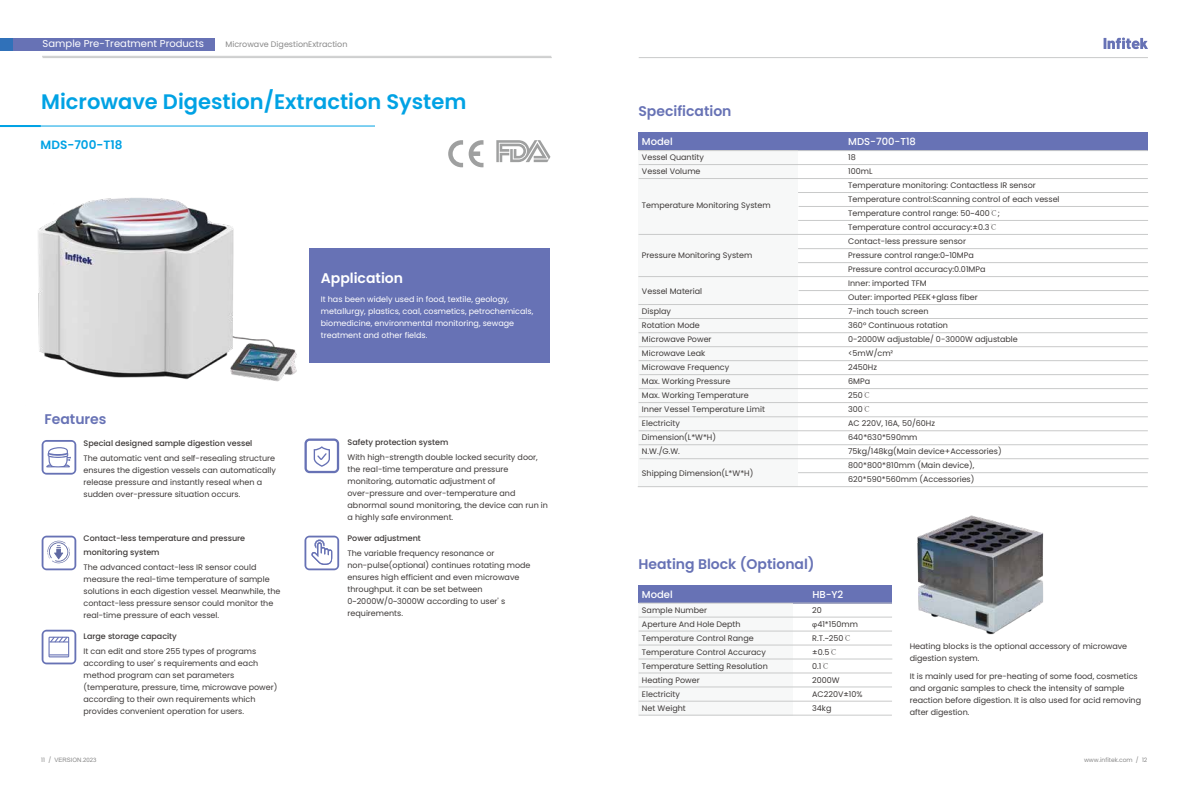
<style>
.page{position:relative;width:1191px;height:808px;background:#fff}
.page>*{position:absolute;margin:0;border:0;box-sizing:border-box;transform-origin:0 0}
.t1{font:600 21px "Poppins";color:#00a2e4}
.t2{font:600 14px "Poppins";color:#6772b5}
.t3{font:600 14px "Poppins";color:#fff}
.t4{font:600 12px "Poppins";color:#00a2e4}
.t5{font:10px "Poppins";color:#fff}
.t6{font:500 10px "Poppins";color:#fff}
.t7{font:8px/14px "Poppins";color:#3e3a39}
.t8{font:8px/12px "Poppins";color:#fff}
.t9{font:500 8px/14px "Poppins";color:#3e3a39}
.t10{font:8px "Poppins";color:#898989}
.t11{font:6px "Poppins";color:#898989}
.t12{font:6px "Arial";color:#898989}
.s1{font-family:"Adobe Song Std";font-weight:300}
.s2{font-family:"Myriad Pro"}
.s3{font-family:"Poppins"}
</style>
<div class="page">
<div style="left:309px;top:248px;width:241px;height:115px;background:#6772b5"></div>
<div style="left:13px;top:38px;width:202px;height:13px;background:#6772b5"></div>
<div style="left:0;top:38px;width:12px;height:13px;background:#3071b9"></div>
<hr style="left:42px;top:56px;width:509px;height:1px;background:#c9caca">
<hr style="left:43px;top:57px;width:509px;height:1px;background:#c9caca">
<hr style="left:638px;top:57px;width:510px;height:1px;background:#c9caca">
<hr style="left:0;top:126px;width:375px;height:1px;background:#00a2e4">
<hr style="left:0;top:125px;width:41px;height:2px;background:#00a2e4">
<div style="left:638px;top:133px;width:509px;height:18px;background:#6772b5"></div>
<div style="left:638px;top:151px;width:160px;height:336px;background:#f7f8f8"></div>
<hr style="left:639px;top:164px;width:508px;height:1px;background:#c9caca">
<hr style="left:638px;top:150px;width:509px;height:1px;background:#c9caca">
<hr style="left:638px;top:178px;width:509px;height:1px;background:#c9caca">
<hr style="left:798px;top:192px;width:350px;height:1px;background:#c9caca">
<hr style="left:798px;top:206px;width:350px;height:1px;background:#c9caca">
<hr style="left:798px;top:220px;width:350px;height:1px;background:#c9caca">
<hr style="left:638px;top:234px;width:510px;height:1px;background:#c9caca">
<hr style="left:798px;top:248px;width:349px;height:1px;background:#c9caca">
<hr style="left:798px;top:262px;width:350px;height:1px;background:#c9caca">
<hr style="left:638px;top:276px;width:510px;height:1px;background:#c9caca">
<hr style="left:798px;top:290px;width:350px;height:1px;background:#c9caca">
<hr style="left:638px;top:304px;width:510px;height:1px;background:#c9caca">
<hr style="left:638px;top:318px;width:509px;height:1px;background:#c9caca">
<hr style="left:638px;top:332px;width:509px;height:1px;background:#c9caca">
<hr style="left:639px;top:346px;width:508px;height:1px;background:#c9caca">
<hr style="left:638px;top:360px;width:509px;height:1px;background:#c9caca">
<hr style="left:639px;top:374px;width:509px;height:1px;background:#c9caca">
<hr style="left:639px;top:388px;width:508px;height:1px;background:#c9caca">
<hr style="left:638px;top:402px;width:509px;height:1px;background:#c9caca">
<hr style="left:639px;top:416px;width:508px;height:1px;background:#c9caca">
<hr style="left:638px;top:430px;width:509px;height:1px;background:#c9caca">
<hr style="left:638px;top:444px;width:509px;height:1px;background:#c9caca">
<hr style="left:639px;top:458px;width:509px;height:1px;background:#c9caca">
<hr style="left:798px;top:472px;width:349px;height:1px;background:#c9caca">
<hr style="left:638px;top:486px;width:509px;height:1px;background:#c9caca">
<div style="left:638px;top:585px;width:254px;height:18px;background:#6772b5"></div>
<div style="left:638px;top:603px;width:155px;height:112px;background:#f7f8f8"></div>
<hr style="left:638px;top:617px;width:254px;height:1px;background:#c9caca">
<hr style="left:638px;top:603px;width:254px;height:1px;background:#c9caca">
<hr style="left:638px;top:631px;width:254px;height:1px;background:#c9caca">
<hr style="left:638px;top:645px;width:254px;height:1px;background:#c9caca">
<hr style="left:638px;top:659px;width:254px;height:1px;background:#c9caca">
<hr style="left:638px;top:673px;width:254px;height:1px;background:#c9caca">
<hr style="left:638px;top:687px;width:254px;height:1px;background:#c9caca">
<hr style="left:638px;top:701px;width:254px;height:1px;background:#c9caca">
<hr style="left:638px;top:715px;width:254px;height:1px;background:#c9caca">
<svg style="left:1103px;top:38px;width:45px;height:11px"></svg>
<svg style="left:42px;top:630px;width:34px;height:34px"></svg>
<svg style="left:304px;top:438px;width:35px;height:35px"></svg>
<svg style="left:448px;top:140px;width:35px;height:27px"></svg>
<svg style="left:496px;top:140px;width:54px;height:22px"></svg>
<img style="left:917px;top:515px;width:127px;height:120px">
<img style="left:38px;top:198px;width:259px;height:184px">
<svg style="left:42px;top:536px;width:34px;height:34px"></svg>
<svg style="left:42px;top:440px;width:34px;height:35px"></svg>
<svg style="left:304px;top:536px;width:35px;height:34px"></svg>
<p class="t5" style="left:43px;top:38px;width:163px">Sample Pre-Treatment Products</p>
<p class="t10" style="left:226px;top:39px;width:123px">Microwave DigestionExtraction</p>
<h1 class="t1" style="left:41px;top:89px;width:427px">Microwave Digestion/Extraction System</h1>
<h3 class="t4" style="left:41px;top:138px;width:83px">MDS-700-T18</h3>
<h2 class="t2" style="left:44px;top:411px;width:64px">Features</h2>
<p class="t9" style="left:83px;top:436px;width:170px">Special designed sample digestion vessel</p>
<p class="t7" style="left:83px;top:452px;width:194px;line-height:12px">The automatic vent and self-resealing structure ensures the digestion vessels can automatically release pressure and instantly reseal when a sudden over-pressure situation occurs.</p>
<p class="t9" style="left:83px;top:531px;width:163px">Contact-less temperature and pressure monitoring system</p>
<p class="t7" style="left:83px;top:561px;width:198px;line-height:12px">The advanced contact-less IR sensor could measure the real-time temperature of sample solutions in each digestion vessel. Meanwhile, the contact-less pressure sensor could monitor the real-time pressure of each vessel.</p>
<p class="t9" style="left:83px;top:629px;width:95px">Large storage capacity</p>
<p class="t7" style="left:83px;top:645px;width:195px;line-height:12px">It can edit and store 255 types of programs according to user' s requirements and each method program can set parameters (temperature, pressure, time, microwave power) according to their own requirements which provides convenient operation for users.</p>
<h2 class="t3" style="left:321px;top:270px;width:84px">Application</h2>
<p class="t8" style="left:321px;top:293px;width:214px">It has been widely used in food, textile, geology, metallurgy, plastics, coal, cosmetics, petrochemicals, biomedicine, environmental monitoring, sewage treatment and other fields.</p>
<p class="t9" style="left:347px;top:435px;width:102px">Safety protection system</p>
<p class="t7" style="left:347px;top:451px;width:202px;line-height:12px">With high-strength double locked security door, the real-time temperature and pressure monitoring, automatic adjustment of over-pressure and over-temperature and abnormal sound monitoring, the device can run in a highly safe environment.</p>
<p class="t9" style="left:347px;top:531px;width:75px">Power adjustment</p>
<p class="t7" style="left:347px;top:547px;width:185px;line-height:12px">The variable frequency resonance or non-pulse(optional) continues rotating mode ensures high efficient and even microwave throughput. it can be set between 0~2000W/0~3000W according to user' s requirements.</p>
<h2 class="t2" style="left:638px;top:103px;width:95px">Specification</h2>
<p class="t6" style="left:642px;top:136px;width:32px">Model</p>
<p class="t6" style="left:848px;top:136px;width:69px">MDS-700-T18</p>
<p class="t7" style="left:642px;top:151px;width:64px">Vessel Quantity<br>Vessel Volume</p>
<p class="t7" style="left:642px;top:199px;width:130px">Temperature Monitoring System</p>
<p class="t7" style="left:642px;top:249px;width:112px">Pressure Monitoring System</p>
<p class="t7" style="left:642px;top:285px;width:62px">Vessel Material</p>
<p class="t7" style="left:642px;top:305px;width:125px">Display<br>Rotation Mode<br>Microwave Power<br>Microwave Leak<br>Microwave Frequency<br>Max. Working Pressure<br>Max. Working Temperature<br>Inner Vessel Temperature Limit<br>Electricity<br>Dimension(L*W*H)<br>N.W./G.W.</p>
<p class="t7" style="left:642px;top:467px;width:113px">Shipping Dimension(L*W*H)</p>
<p class="t7" style="left:848px;top:151px;width:213px">18<br>100mL<br>Temperature monitoring: Contactless IR sensor<br>Temperature control:Scanning control of each vessel<br>Temperature control range: 50~400<span class="s1">℃</span>;<br>Temperature control accuracy:±0.3<span class="s1">℃<br></span>Contact-less pressure sensor<br>Pressure control range:0~10MPa<br>Pressure control accuracy:0.01MPa<br>Inner: imported TFM<br>Outer: imported PEEK+glass fiber<br>7-inch touch screen<br>360° Continuous rotation<br>0-2000W adjustable/ 0-3000W adjustable &lt;5mW/cm²<br>2450Hz<br>6MPa<br>250<span class="s1">℃<br></span>300<span class="s1">℃<br></span>AC 220V, 16A, 50/60Hz<br>640*630*590mm<br>75kg/148kg(Main device+Accessories)<br>800*800*810mm (Main device),<br>620*590*560mm (Accessories)</p>
<h2 class="t2" style="left:638px;top:556px;width:178px">Heating Block (Optional)</h2>
<p class="t6" style="left:642px;top:589px;width:32px">Model</p>
<p class="t6" style="left:812px;top:589px;width:33px">HB-Y2</p>
<p class="t7" style="left:642px;top:603px;width:127px">Sample Number<br>Aperture And Hole Depth<br>Temperature Control Range<br>Temperature Control Accuracy<br>Temperature Setting Resolution<br>Heating Power<br>Electricity<br>Net Weight</p>
<p class="t7" style="left:812px;top:603px;width:52px">20 <span class="s2">φ</span>41*150mm<br>R.T.~250<span class="s1">℃ </span>±0.5<span class="s1">℃<br></span>0.1<span class="s1">℃<br></span>2000W<br>AC220V±10%<br>34kg</p>
<p class="t7" style="left:909px;top:640px;width:219px;line-height:12px">Heating blocks is the optional accessory of microwave digestion system.</p>
<p class="t7" style="left:909px;top:670px;width:233px;line-height:12px">It is mainly used for pre-heating of some food, cosmetics and organic samples to check the intensity of sample reaction before digestion. It is also used for acid removing after digestion.</p>
<p class="t12" style="left:41px;top:755px;width:57px"><span class="s3">11 /</span> VERSION.2023</p>
<p class="t11" style="left:1084px;top:756px;width:65px">www.infitek.com / 12</p>
</div>
